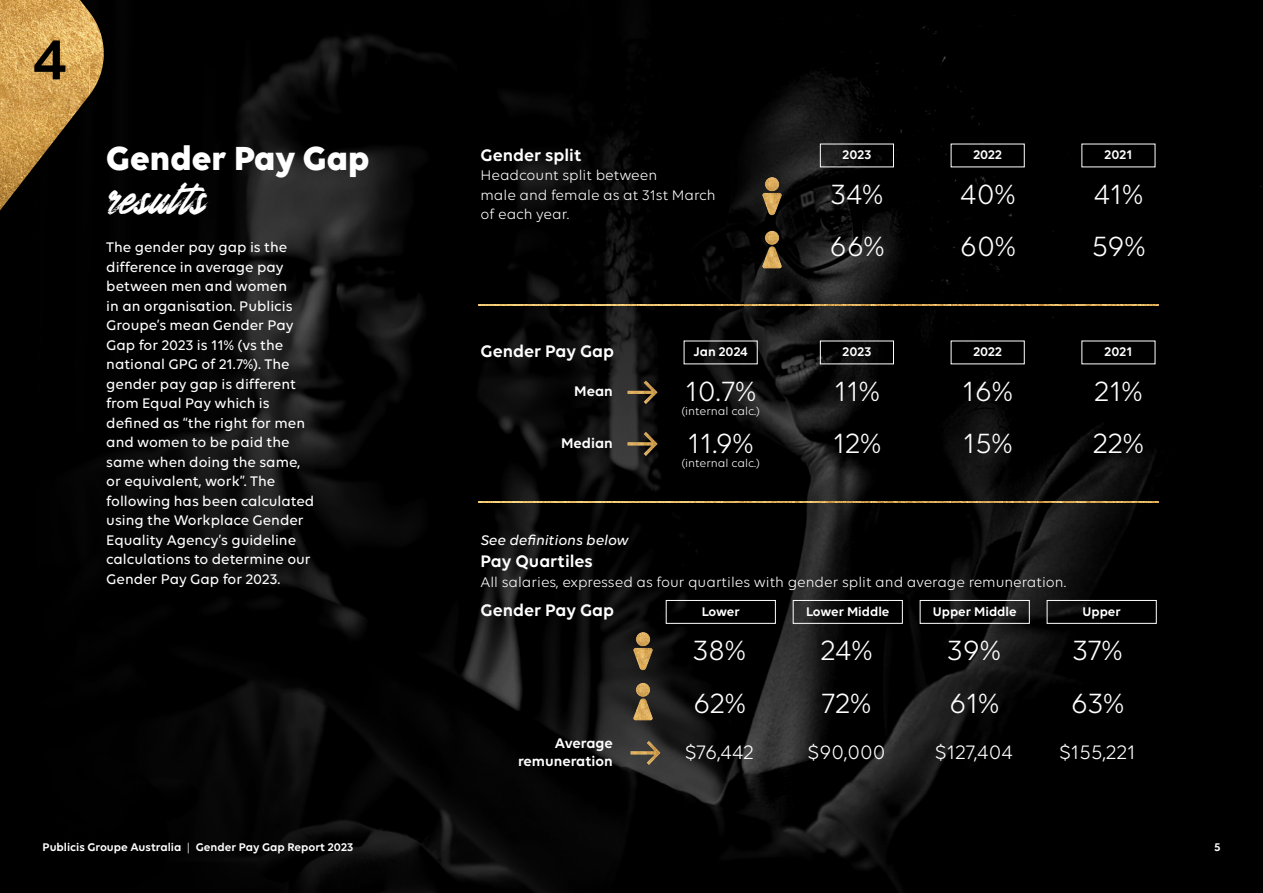
<style>
.page{position:relative;width:1263px;height:893px;background:#fff}
.page>*{position:absolute;margin:0;border:0;box-sizing:border-box;transform-origin:0 0}
.t1{font:48px "Amnesty Script";letter-spacing:.025em;color:#fff}
.t2{font:700 36px "Volte";color:#fff}
.t3{font:30px/52.7px "Volte";color:#fff}
.t4{font:21px "Volte";color:#fff}
.t5{font:600 18px "Volte";color:#fff}
.t6{font:500 15px/19.5px "Volte";color:#fff}
.t7{font:15px/19.5px "Volte";color:#fff}
.t8{font:600 15px/18px "Volte";color:#fff;text-align:right}
.t9{font:italic 500 15px "Volte";color:#fff}
.t10{font:600 13.5px "Volte";color:#fff}
.t11{font:600 12px "Volte";color:#fff}
.t12{font:12px "Volte";color:#fff}
.s1{font-weight:400}
</style>
<div class="page">
<img style="left:0;top:0;width:1263px;height:893px">
<img style="left:732px;top:236px;width:80px;height:54px">
<img style="left:732px;top:156px;width:80px;height:80px">
<img style="left:608px;top:377px;width:70px;height:27px">
<img style="left:608px;top:428px;width:70px;height:28px">
<img style="left:478px;top:305px;width:681px;height:1px">
<img style="left:478px;top:502px;width:681px;height:1px">
<div style="left:793px;top:600px;width:110px;height:24px;border:1px solid #fff"></div>
<div style="left:920px;top:600px;width:110px;height:24px;border:1px solid #fff"></div>
<div style="left:1047px;top:600px;width:110px;height:24px;border:1px solid #fff"></div>
<div style="left:666px;top:600px;width:110px;height:24px;border:1px solid #fff"></div>
<img style="left:611px;top:742px;width:69px;height:23px">
<img style="left:603px;top:692px;width:81px;height:50px">
<img style="left:603px;top:611px;width:81px;height:81px">
<div style="left:0;top:0;width:109px;height:258px;background:#000"></div>
<img style="left:0;top:0;width:106px;height:210px">
<img style="left:10px;top:20px;width:85px;height:85px">
<h2 class="t2" style="left:106px;top:137px;width:265px">Gender Pay Gap</h2>
<h1 class="t1" style="left:106px;top:173px;width:103px">results</h1>
<p class="t6" style="left:106px;top:237px;width:209px">The gender pay gap is the difference in average pay between men and women<br>in an organisation. Publicis<br>Groupe’s mean Gender Pay<br>Gap for 2023 is 11% (vs the national GPG of 21.7%). The gender pay gap is different from Equal Pay which is defined as “the right for men and women to be paid the same when doing the same, or equivalent, work”. The following has been calculated using the Workplace Gender<br>Equality Agency’s guideline calculations to determine our<br>Gender Pay Gap for 2023.</p>
<p class="t5" style="left:480px;top:144px;width:102px">Gender split</p>
<p class="t7" style="left:480px;top:165px;width:236px">Headcount split between<br>male and female as at 31st March of each year.</p>
<p class="t10" style="left:842px;top:147px;width:30px">2023</p>
<h3 class="t3" style="left:829px;top:167px;width:57px">34%<br>66%</h3>
<p class="t5" style="left:480px;top:340px;width:135px">Gender Pay Gap</p>
<p class="t10" style="left:842px;top:344px;width:30px">2023</p>
<h3 class="t3" style="left:833px;top:364px;width:49px">11%<br>12%</h3>
<p class="t10" style="left:693px;top:344px;width:56px">Jan 2024</p>
<h3 class="t3" style="left:685px;top:364px;width:72px">10.7%<br>11.9%</h3>
<p class="t8" style="left:574px;top:382px;width:40px">Mean</p>
<p class="t12" style="left:681px;top:405px;width:80px">(internal calc.)</p>
<p class="t8" style="left:561px;top:434px;width:53px">Median</p>
<p class="t12" style="left:681px;top:456px;width:80px">(internal calc.)</p>
<p class="t10" style="left:973px;top:147px;width:30px">2022</p>
<h3 class="t3" style="left:960px;top:167px;width:57px">40%<br>60%</h3>
<p class="t10" style="left:973px;top:344px;width:30px">2022</p>
<h3 class="t3" style="left:963px;top:364px;width:52px">16%<br>15%</h3>
<p class="t10" style="left:1104px;top:147px;width:29px">2021</p>
<h3 class="t3" style="left:1092px;top:167px;width:55px">41%<br>59%</h3>
<p class="t10" style="left:1104px;top:344px;width:29px">2021</p>
<h3 class="t3" style="left:1093px;top:364px;width:52px">21%<br>22%</h3>
<p class="t9" style="left:480px;top:532px;width:150px">See definitions below</p>
<p class="t5" style="left:480px;top:550px;width:114px">Pay Quartiles</p>
<p class="t7" style="left:480px;top:572px;width:587px">All salaries, expressed as four quartiles with gender split and average remuneration.</p>
<p class="t5" style="left:480px;top:600px;width:135px">Gender Pay Gap</p>
<p class="t10" style="left:806px;top:603px;width:85px">Lower Middle</p>
<h3 class="t3" style="left:821px;top:623px;width:53px">24%<br>72%</h3>
<p class="t10" style="left:933px;top:603px;width:85px">Upper Middle</p>
<h3 class="t3" style="left:947px;top:623px;width:55px">39%<br>61%</h3>
<p class="t10" style="left:702px;top:603px;width:40px">Lower</p>
<h3 class="t3" style="left:693px;top:623px;width:54px">38%<br>62%</h3>
<p class="t10" style="left:1082px;top:603px;width:40px">Upper</p>
<h3 class="t3" style="left:1071px;top:623px;width:55px">37%<br>63%</h3>
<p class="t8" style="left:518px;top:734px;width:96px">Average remuneration</p>
<h3 class="t4" style="left:685px;top:740px;width:71px">$76,442</h3>
<h3 class="t4" style="left:807px;top:740px;width:80px">$90,000</h3>
<h3 class="t4" style="left:935px;top:740px;width:80px">$127,404</h3>
<h3 class="t4" style="left:1059px;top:740px;width:78px">$155,221</h3>
<p class="t11" style="left:43px;top:840px;width:312px">Publicis Groupe Australia <span class="s1">|</span> Gender Pay Gap Report 2023</p>
<p class="t11" style="left:1214px;top:840px;width:8px">5</p>
</div>
